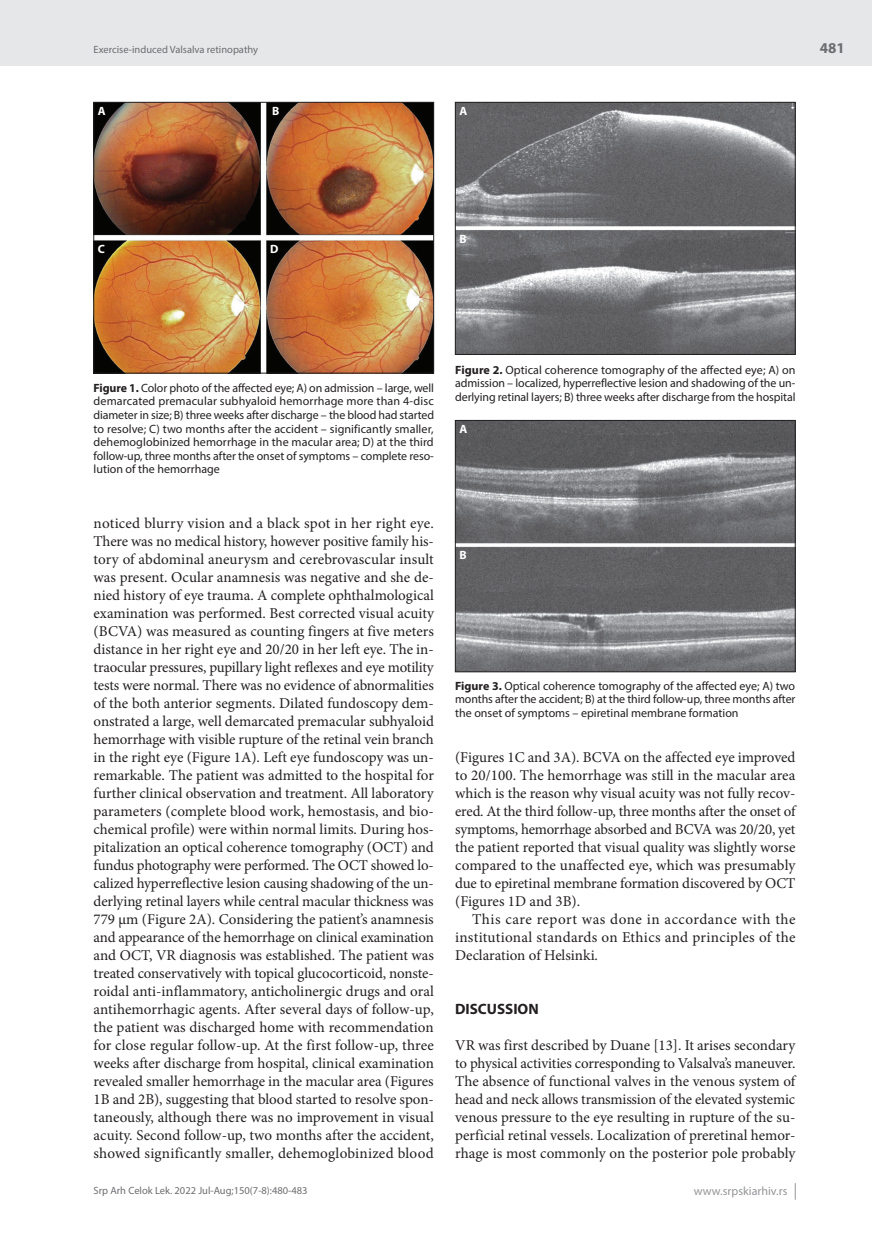
<style>
.page{position:relative;width:872px;height:1234px;background:#fff}
.page>*{position:absolute;margin:0;border:0;box-sizing:border-box;transform-origin:0 0}
.t1{font:15px/18px "Minion Pro";letter-spacing:.005em;color:#231f20;text-align:justify}
.t2{font:700 15px "Myriad Pro";color:#231f20}
.t3{font:700 15px "Myriad Pro";color:#6c6d70}
.t4{font:12px/13.5px "Myriad Pro";letter-spacing:-.005em;color:#231f20;text-align:justify}
.t5{font:12px "Myriad Pro";color:#939598}
.t6{font:700 12px "Myriad Pro";color:#fff}
.t7{font:10.5px "Myriad Pro";color:#6c6d70}
.s1{font-weight:700}
</style>
<div class="page">
<div style="left:0;top:0;width:872px;height:66px;background:#e6e7e9"></div>
<svg style="left:795px;top:1183px;width:1px;height:16px"></svg>
<img style="left:96px;top:104px;width:336px;height:267px">
<div style="left:94px;top:102px;width:340px;height:271px;border:1px solid #231f20"></div>
<img style="left:457px;top:104px;width:336px;height:248px">
<div style="left:455px;top:102px;width:340px;height:252px;border:1px solid #231f20"></div>
<img style="left:457px;top:422px;width:336px;height:248px">
<div style="left:455px;top:420px;width:340px;height:252px;border:1px solid #231f20"></div>
<p class="t7" style="left:94px;top:43px;width:166px">Exercise-induced Valsalva retinopathy</p>
<p class="t6" style="left:98px;top:103px;width:9px">A</p>
<p class="t6" style="left:272px;top:103px;width:9px">B</p>
<p class="t6" style="left:459px;top:103px;width:9px">A</p>
<p class="t3" style="left:820px;top:38px;width:26px">481</p>
<p class="t6" style="left:98px;top:241px;width:9px">C</p>
<p class="t6" style="left:270px;top:241px;width:10px">D</p>
<p class="t6" style="left:459px;top:231px;width:9px">B</p>
<p class="t4" style="left:94px;top:381px;width:342px"><span class="s1">Figure 1.</span> Color photo of the affected eye; A) on admission – large, well demarcated premacular subhyaloid hemorrhage more than 4-disc diameter in size; B) three weeks after discharge – the blood had started to resolve; C) two months after the accident – significantly smaller, dehemoglobinized hemorrhage in the macular area; D) at the third follow-up, three months after the onset of symptoms – complete reso&shy;lution of the hemorrhage</p>
<p class="t1" style="left:94px;top:514px;width:342px">noticed blurry vision and a black spot in her right eye.<br>There was no medical history, however positive family his&shy;tory of abdominal aneurysm and cerebrovascular insult was present. Ocular anamnesis was negative and she de&shy;nied history of eye trauma. A complete ophthalmological examination was performed. Best corrected visual acuity (BCVA) was measured as counting fingers at five meters distance in her right eye and 20/20 in her left eye. The in&shy;traocular pressures, pupillary light reflexes and eye motility tests were normal. There was no evidence of abnormalities of the both anterior segments. Dilated fundoscopy dem&shy;onstrated a large, well demarcated premacular subhyaloid hemorrhage with visible rupture of the retinal vein branch in the right eye (Figure 1A). Left eye fundoscopy was un&shy;remarkable. The patient was admitted to the hospital for further clinical observation and treatment. All laboratory parameters (complete blood work, hemostasis, and bio&shy;chemical profile) were within normal limits. During hos&shy;pitalization an optical coherence tomography (OCT) and fundus photography were performed. The OCT showed lo&shy;calized hyperreflective lesion causing shadowing of the un&shy;derlying retinal layers while central macular thickness was 779 μm (Figure 2A). Considering the patient’s anamnesis and appearance of the hemorrhage on clinical examination and OCT, VR diagnosis was established. The patient was treated conservatively with topical glucocorticoid, nonste&shy;roidal anti-inflammatory, anticholinergic drugs and oral antihemorrhagic agents. After several days of follow-up, the patient was discharged home with recommendation for close regular follow-up. At the first follow-up, three weeks after discharge from hospital, clinical examination revealed smaller hemorrhage in the macular area (Figures 1B and 2B), suggesting that blood started to resolve spon&shy;taneously, although there was no improvement in visual acuity. Second follow-up, two months after the accident, showed significantly smaller, dehemoglobinized blood</p>
<p class="t4" style="left:455px;top:363px;width:342px"><span class="s1">Figure 2.</span> Optical coherence tomography of the affected eye; A) on admission – localized, hyperreflective lesion and shadowing of the un&shy;derlying retinal layers; B) three weeks after discharge from the hospital</p>
<p class="t6" style="left:459px;top:421px;width:9px">A</p>
<p class="t6" style="left:459px;top:547px;width:9px">B</p>
<p class="t4" style="left:455px;top:678px;width:342px"><span class="s1">Figure 3.</span> Optical coherence tomography of the affected eye; A) two months after the accident; B) at the third follow-up, three months after the onset of symptoms – epiretinal membrane formation</p>
<p class="t1" style="left:455px;top:748px;width:342px">(Figures 1C and 3A). BCVA on the affected eye improved to 20/100. The hemorrhage was still in the macular area which is the reason why visual acuity was not fully recov&shy;ered. At the third follow-up, three months after the onset of symptoms, hemorrhage absorbed and BCVA was 20/20, yet the patient reported that visual quality was slightly worse compared to the unaffected eye, which was presumably due to epiretinal membrane formation discovered by OCT (Figures 1D and 3B).</p>
<p class="t1" style="left:455px;top:910px;width:342px;text-indent:17px">This care report was done in accordance with the institutional standards on Ethics and principles of the Declaration of Helsinki.</p>
<p class="t2" style="left:455px;top:999px;width:85px">DISCUSSION</p>
<p class="t1" style="left:455px;top:1036px;width:342px">VR was first described by Duane [13]. It arises secondary to physical activities corresponding to Valsalva’s maneuver.<br>The absence of functional valves in the venous system of head and neck allows transmission of the elevated systemic venous pressure to the eye resulting in rupture of the su&shy;perficial retinal vessels. Localization of preretinal hemor&shy;rhage is most commonly on the posterior pole probably</p>
<p class="t7" style="left:94px;top:1184px;width:216px">Srp Arh Celok Lek. 2022 Jul-Aug;150(7-8):480-483</p>
<p class="t5" style="left:694px;top:1183px;width:95px">www.srpskiarhiv.rs</p>
</div>
